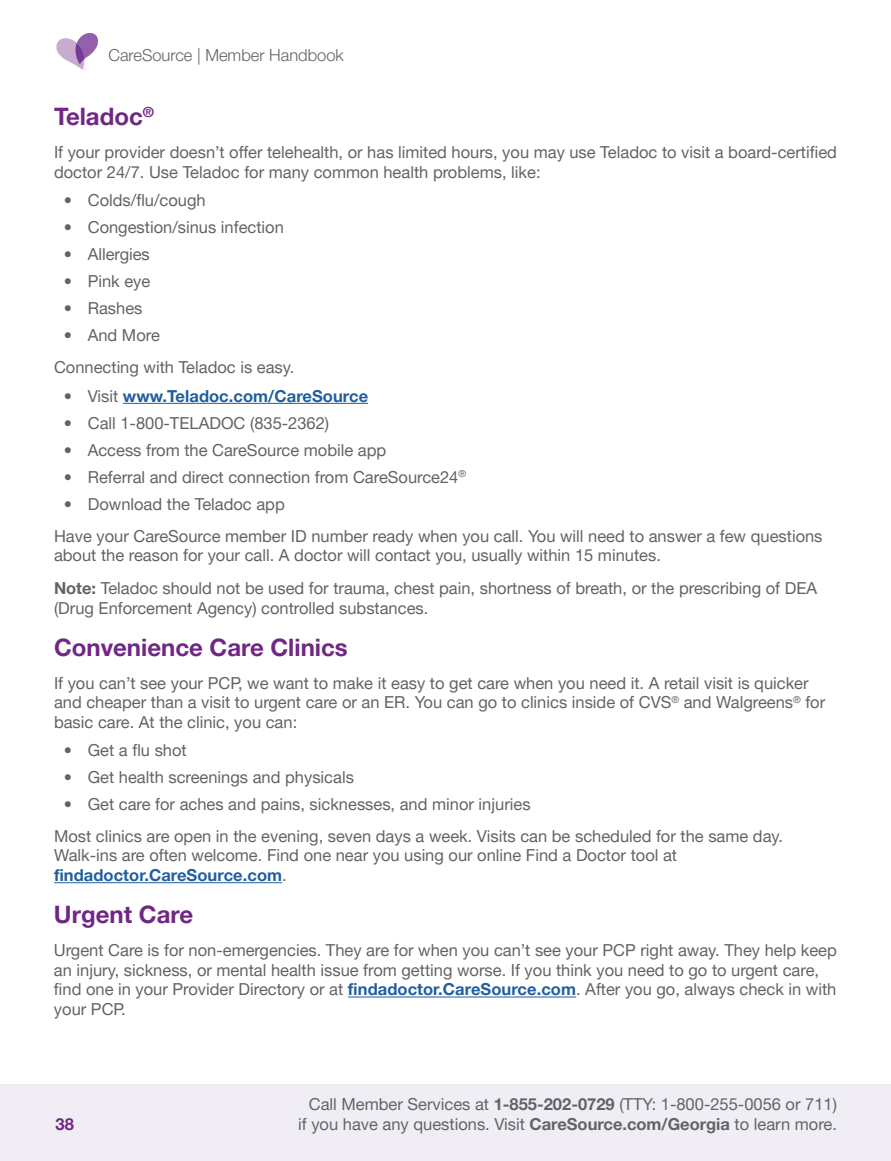
<style>
.page{position:relative;width:891px;height:1161px;background:#fff}
.page>*{position:absolute;margin:0;border:0;box-sizing:border-box;transform-origin:0 0}
.t1{font:700 24px "Helvetica Neue LT Pro";color:#702784}
.t2{font:16.5px/19.5px "Helvetica Neue LT Pro";color:#626368}
.t3{font:700 16.5px "Helvetica Neue LT Pro";letter-spacing:.005em;color:#215e9e}
.t4{font:300 16.5px "Helvetica Neue LT Pro";color:#626368}
.t5{font:700 16.5px "Helvetica Neue LT Pro";color:#702784}
.s1{font-weight:400;color:#626368}
.s2{font-weight:700}
.s3{font-weight:700;color:#215e9e}
</style>
<div class="page">
<div style="left:0;top:1084px;width:891px;height:77px;background:#f1edf5"></div>
<svg style="left:56px;top:33px;width:42px;height:37px"></svg>
<hr style="left:123px;top:403px;width:245px;height:1px;background:#215e9e">
<hr style="left:54px;top:882px;width:228px;height:1px;background:#215e9e">
<hr style="left:348px;top:997px;width:228px;height:1px;background:#215e9e">
<p class="t4" style="left:108px;top:45px;width:237px">CareSource | Member Handbook</p>
<h3 class="t1" style="left:54px;top:102px;width:102px">Teladoc<sup>®</sup></h3>
<p class="t2" style="left:54px;top:142px;width:785px">If your provider doesn’t offer telehealth, or has limited hours, you may use Teladoc to visit a board-certified doctor 24/7. Use Teladoc for many common health problems, like:</p>
<p class="t2" style="left:64px;top:190px;width:143px">• Colds/flu/cough</p>
<p class="t2" style="left:64px;top:217px;width:222px">• Congestion/sinus infection</p>
<p class="t2" style="left:64px;top:244px;width:88px">• Allergies</p>
<p class="t2" style="left:64px;top:271px;width:88px">• Pink eye</p>
<p class="t2" style="left:64px;top:298px;width:80px">• Rashes</p>
<p class="t2" style="left:64px;top:325px;width:98px">• And More</p>
<p class="t2" style="left:54px;top:357px;width:242px">Connecting with Teladoc is easy.</p>
<p class="t3" style="left:64px;top:386px;width:306px"><span class="s1">• Visit</span> www.Teladoc.com/CareSource</p>
<p class="t2" style="left:64px;top:413px;width:267px">• Call 1-800-TELADOC (835-2362)</p>
<p class="t2" style="left:64px;top:440px;width:324px">• Access from the CareSource mobile app</p>
<p class="t2" style="left:64px;top:467px;width:404px">• Referral and direct connection from CareSource24<sup>®</sup></p>
<p class="t2" style="left:64px;top:494px;width:223px">• Download the Teladoc app</p>
<p class="t2" style="left:54px;top:526px;width:770px">Have your CareSource member ID number ready when you call. You will need to answer a few questions about the reason for your call. A doctor will contact you, usually within 15 minutes.</p>
<p class="t2" style="left:54px;top:578px;width:765px"><span class="s2">Note:</span> Teladoc should not be used for trauma, chest pain, shortness of breath, or the prescribing of DEA (Drug Enforcement Agency) controlled substances.</p>
<h3 class="t1" style="left:54px;top:632px;width:295px">Convenience Care Clinics</h3>
<p class="t2" style="left:54px;top:673px;width:773px">If you can’t see your PCP, we want to make it easy to get care when you need it. A retail visit is quicker and cheaper than a visit to urgent care or an ER. You can go to clinics inside of CVS<sup>®</sup> and Walgreens<sup>®</sup> for basic care. At the clinic, you can:</p>
<p class="t2" style="left:64px;top:740px;width:125px">• Get a flu shot</p>
<p class="t2" style="left:64px;top:767px;width:292px">• Get health screenings and physicals</p>
<p class="t2" style="left:64px;top:794px;width:468px">• Get care for aches and pains, sicknesses, and minor injuries</p>
<p class="t2" style="left:54px;top:826px;width:731px">Most clinics are open in the evening, seven days a week. Visits can be scheduled for the same day.<br>Walk-ins are often welcome. Find one near you using our online Find a Doctor tool at <span class="s3">findadoctor.CareSource.com</span>.</p>
<h3 class="t1" style="left:54px;top:900px;width:141px">Urgent Care</h3>
<p class="t2" style="left:54px;top:940px;width:784px">Urgent Care is for non-emergencies. They are for when you can’t see your PCP right away. They help keep an injury, sickness, or mental health issue from getting worse. If you think you need to go to urgent care, find one in your Provider Directory or at <span class="s3">findadoctor.CareSource.com</span>. After you go, always check in with your PCP.</p>
<p class="t5" style="left:56px;top:1114px;width:20px">38</p>
<p class="t2" style="left:298px;top:1094px;width:540px;text-align:right">Call Member Services at <span class="s2">1-855-202-0729</span> (TTY: 1-800-255-0056 or 711) if you have any questions. Visit <span class="s2">CareSource.com/Georgia</span> to learn more.</p>
</div>
